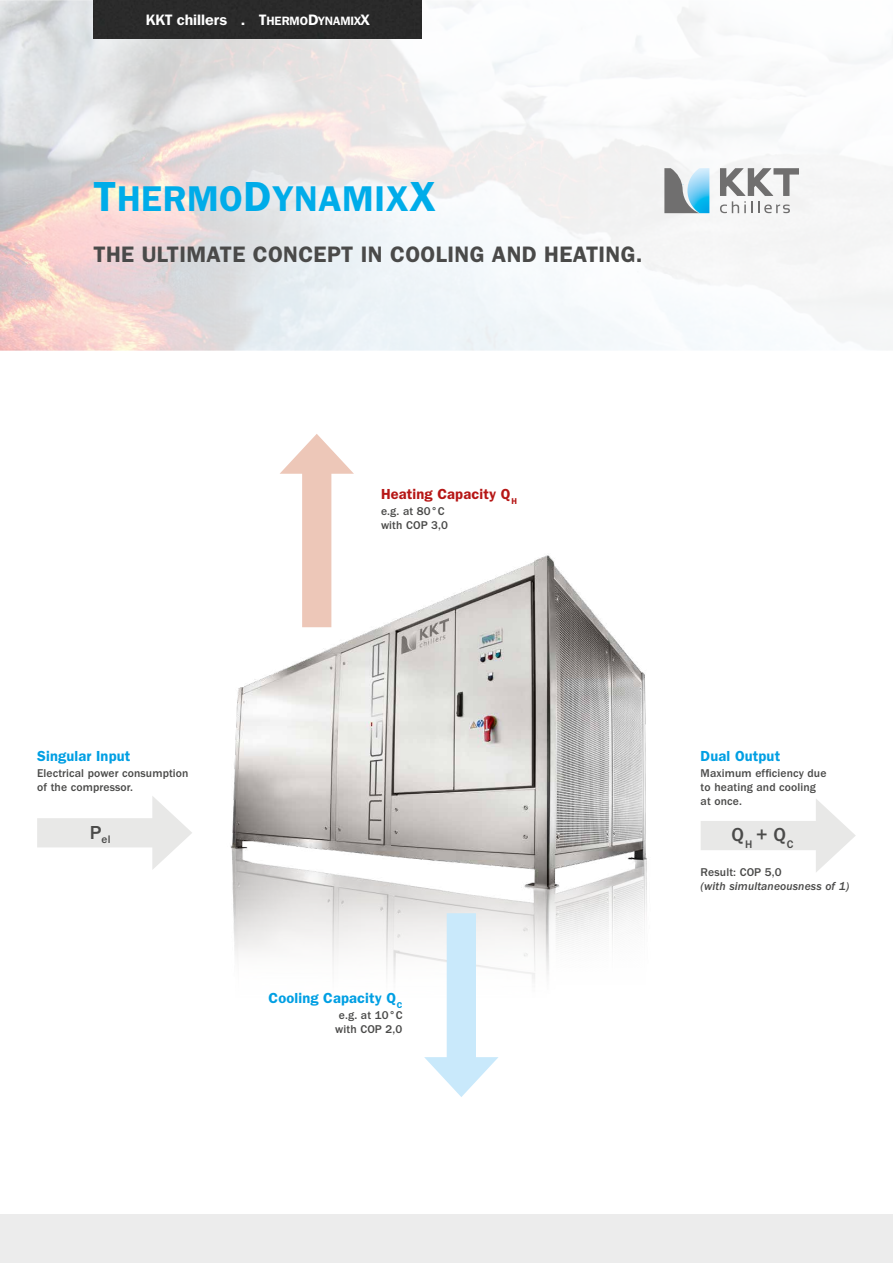
<style>
.page{position:relative;width:893px;height:1263px;background:#fff}
.page>*{position:absolute;margin:0;border:0;box-sizing:border-box;transform-origin:0 0}
.t1{font:600 36px "Franklin Gothic";letter-spacing:.015em;color:#00ace9}
.t2{font:600 22.5px "Franklin Gothic";letter-spacing:.015em;color:#4a4a49}
.t3{font:500 19.5px "Franklin Gothic";color:#4a4a49}
.t4{font:600 15px "Franklin Gothic IT Cby BT";color:#fff}
.t5{font:600 14.7px "Franklin Gothic";letter-spacing:.01em;color:#009fe3}
.t6{font:600 14.7px "Franklin Gothic";letter-spacing:.01em;color:#b61615}
.t7{font:500 11.7px/14.1px "Franklin Gothic";letter-spacing:.01em;color:#4a4a49}
.t8{font:italic 500 11.7px "Franklin Gothic";letter-spacing:.01em;color:#4a4a49}
.t9{font:500 11.4px "Franklin Gothic";color:#4a4a49}
.s1{font-size:12px}
.s2{font-size:42.3px}
</style>
<div class="page">
<img style="left:230px;top:540px;width:417px;height:492px">
<div style="left:37px;top:818px;width:129px;height:29px;background:#e8e8e7"></div>
<svg style="left:152px;top:796px;width:40px;height:74px"></svg>
<div style="left:701px;top:821px;width:129px;height:29px;background:#e8e8e7"></div>
<svg style="left:816px;top:799px;width:40px;height:73px"></svg>
<div style="left:447px;top:913px;width:29px;height:158px;background:#c9e9fb"></div>
<svg style="left:424px;top:1057px;width:74px;height:40px"></svg>
<div style="left:302px;top:460px;width:29px;height:167px;background:#edc7b8"></div>
<svg style="left:280px;top:434px;width:74px;height:40px"></svg>
<svg style="left:0;top:0;width:893px;height:351px;fill:#f4f4f5"></svg>
<div style="left:94px;top:0;width:328px;height:39px;background:#2a2a2a"></div>
<svg style="left:720px;top:168px;width:79px;height:45px"></svg>
<svg style="left:664px;top:168px;width:45px;height:45px;background:#85acbc"></svg>
<div style="left:0;top:1214px;width:893px;height:49px;background:#ececec"></div>
<p class="t4" style="left:146px;top:11px;width:225px">KKT chillers . T<span class="s1">HERMO</span>D<span class="s1">YNAMIX</span>X</p>
<h1 class="t1" style="left:94px;top:177px;width:344px"><span class="s2">T</span>HERMO<span class="s2">D</span>YNAMIX<span class="s2">X</span></h1>
<h2 class="t2" style="left:94px;top:241px;width:551px">THE ULTIMATE CONCEPT IN COOLING AND HEATING.</h2>
<p class="t6" style="left:381px;top:485px;width:137px">Heating Capacity Q<sub>H</sub></p>
<p class="t7" style="left:381px;top:504px;width:69px">e.g. at 80°C with COP 3,0</p>
<p class="t5" style="left:37px;top:747px;width:95px">Singular Input</p>
<p class="t7" style="left:37px;top:766px;width:153px">Electrical power consumption of the compressor.</p>
<p class="t9" style="left:90px;top:833px;width:22px"><sup>P</sup>el</p>
<p class="t5" style="left:269px;top:989px;width:135px">Cooling Capacity Q<sub>C</sub></p>
<p class="t7" style="left:335px;top:1008px;width:69px">e.g. at 10°C with COP 2,0</p>
<p class="t5" style="left:701px;top:747px;width:81px">Dual Output</p>
<p class="t7" style="left:701px;top:766px;width:127px">Maximum efficiency due to heating and cooling at once.</p>
<h3 class="t3" style="left:732px;top:824px;width:63px">Q<sub>H</sub> + Q<sub>C</sub></h3>
<p class="t7" style="left:701px;top:865px;width:83px">Result: COP 5,0</p>
<p class="t8" style="left:701px;top:879px;width:150px">(with simultaneousness of 1)</p>
</div>
